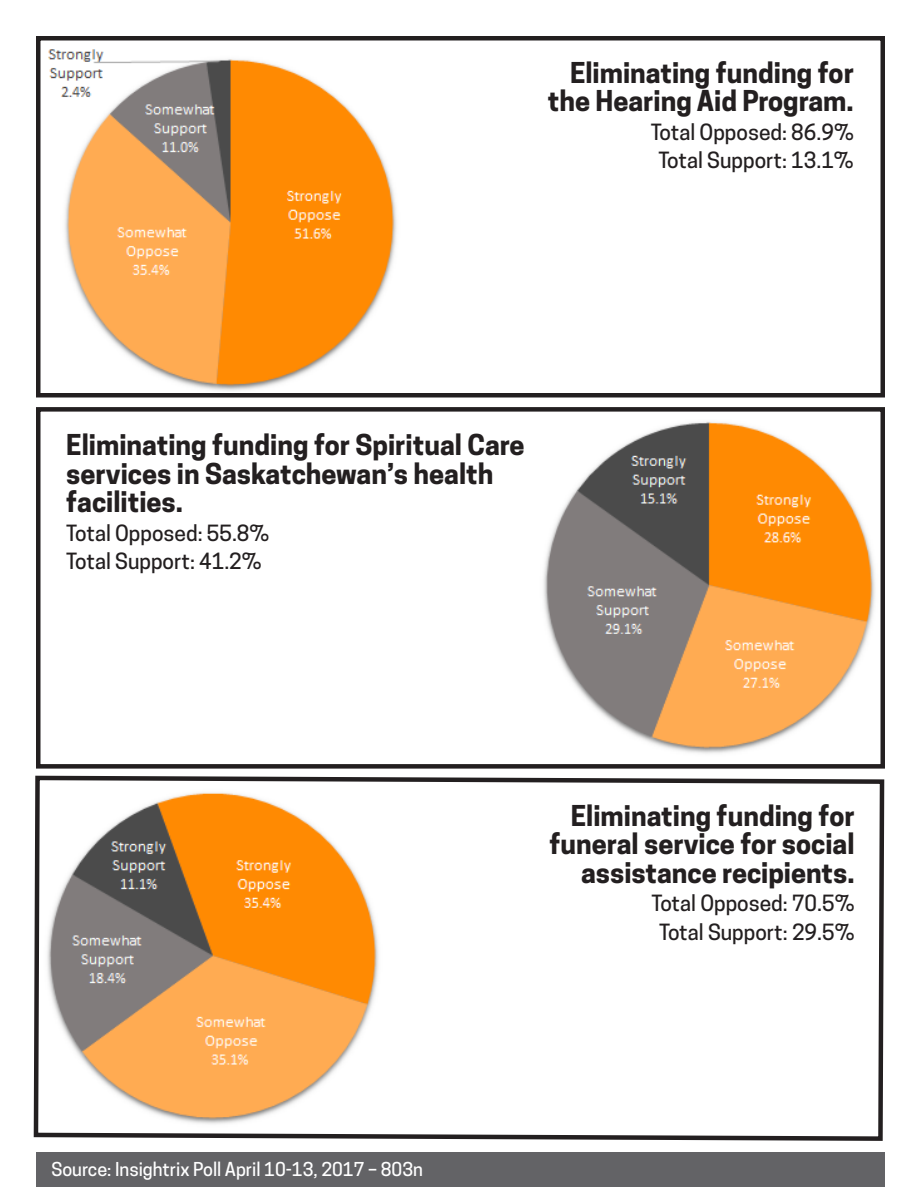
<style>
.page{position:relative;width:918px;height:1188px;background:#fff}
.page>*{position:absolute;margin:0;border:0;box-sizing:border-box;transform-origin:0 0}
.t1{font:700 27px/28.5px "Cooper Hewitt";color:#231f20}
.t2{font:500 21px "Cooper Hewitt";color:#231f20}
.t3{font:500 18px "Cooper Hewitt";color:#fff}
</style>
<div class="page">
<div style="left:36px;top:407px;width:849px;height:362px;border:4px solid #231f20"></div>
<img style="left:543px;top:421px;width:332px;height:333px">
<svg style="left:33px;top:775px;width:852px;height:366px"></svg>
<img style="left:44px;top:788px;width:340px;height:341px">
<div style="left:36px;top:1152px;width:848px;height:34px;background:#636366"></div>
<div style="left:36px;top:36px;width:849px;height:362px;border:4px solid #231f20"></div>
<img style="left:48px;top:49px;width:349px;height:342px">
<p class="t1" style="left:570px;top:58px;width:286px">Eliminating funding for</p>
<p class="t1" style="left:548px;top:87px;width:308px">the Hearing Aid Program.</p>
<p class="t2" style="left:651px;top:119px;width:205px">Total Opposed: 86.9%</p>
<p class="t2" style="left:658px;top:148px;width:197px">Total Support: 13.1%</p>
<p class="t1" style="left:66px;top:431px;width:460px">Eliminating funding for Spiritual Care services in Saskatchewan’s health</p>
<p class="t1" style="left:66px;top:488px;width:118px">facilities.</p>
<p class="t2" style="left:66px;top:520px;width:205px">Total Opposed: 55.8%</p>
<p class="t2" style="left:66px;top:549px;width:197px">Total Support: 41.2%</p>
<p class="t3" style="left:51px;top:1158px;width:373px">Source: Insightrix Poll April 10-13, 2017 – 803n</p>
<p class="t1" style="left:571px;top:801px;width:286px">Eliminating funding for</p>
<p class="t1" style="left:550px;top:830px;width:307px">funeral service for social</p>
<p class="t1" style="left:581px;top:858px;width:275px">assistance recipients.</p>
<p class="t2" style="left:651px;top:891px;width:205px">Total Opposed: 70.5%</p>
<p class="t2" style="left:659px;top:919px;width:197px">Total Support: 29.5%</p>
</div>
